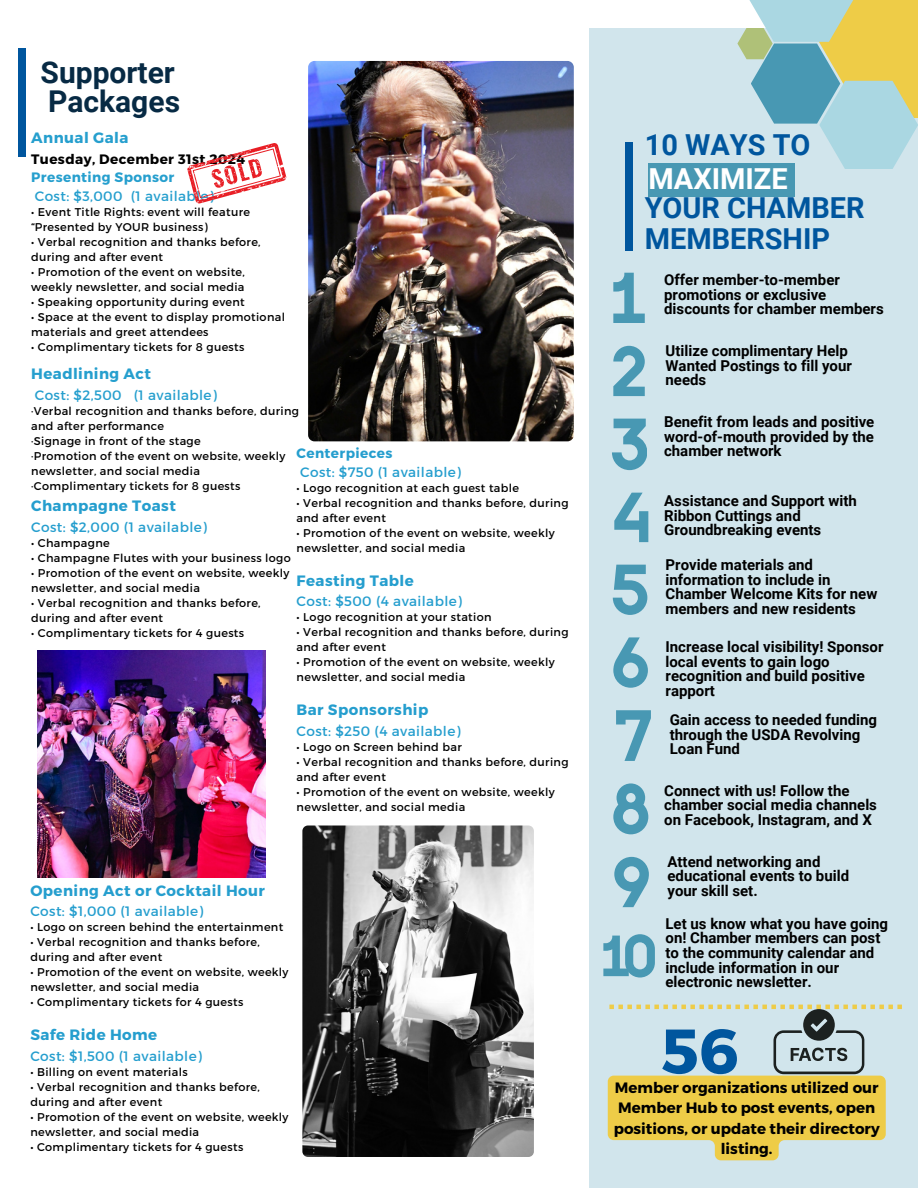
<style>
.page{position:relative;width:918px;height:1188px;background:#fff}
.page>*{position:absolute;margin:0;border:0;box-sizing:border-box;transform-origin:0 0}
.t1{font:700 63px "Montserrat";color:#00569e}
.t2{font:700 30px "Roboto";color:#072a44}
.t3{font:700 28.95px/31.5px "Roboto";color:#00569e}
.t4{font:700 28.95px "Roboto";color:#fff}
.t5{font:700 15px/14.7px "Roboto";color:#000}
.t6{font:700 15px/20.2px "Montserrat";color:#000;text-align:center}
.t7{font:700 15px "Montserrat";letter-spacing:.03em;color:#259ece}
.t8{font:700 15px "Montserrat";letter-spacing:.03em;color:#269fce}
.t9{font:13.65px "Montserrat";letter-spacing:.03em;color:#259ece}
.t10{font:13.65px "Montserrat";letter-spacing:.03em;color:#269fce}
.t11{font:700 13.65px "Montserrat";letter-spacing:.03em;color:#000}
.t12{font:700 13.65px "Montserrat";letter-spacing:.03em;color:#269fce}
.t13{font:700 13.65px "Montserrat";letter-spacing:.03em;color:#259ece}
.t14{font:11.25px/15px "Montserrat";letter-spacing:.03em;color:#000}
</style>
<div class="page">
<img style="left:308px;top:61px;width:266px;height:380px;border-radius:6px">
<div style="left:589px;top:28px;width:329px;height:1160px;background:#d1e5ec"></div>
<div style="left:625px;top:143px;width:8px;height:108px;background:#00569e"></div>
<div style="left:801px;top:0;width:117px;height:118px;background:#eecc47"></div>
<svg style="left:737px;top:28px;width:181px;height:141px"></svg>
<svg style="left:748px;top:0;width:107px;height:42px;fill:#aad7e2"></svg>
<svg style="left:613px;top:273px;width:32px;height:50px"></svg>
<svg style="left:613px;top:346px;width:32px;height:50px"></svg>
<svg style="left:612px;top:419px;width:35px;height:51px"></svg>
<svg style="left:614px;top:493px;width:34px;height:49px"></svg>
<svg style="left:613px;top:565px;width:34px;height:50px"></svg>
<svg style="left:613px;top:637px;width:35px;height:51px"></svg>
<svg style="left:616px;top:710px;width:35px;height:51px"></svg>
<svg style="left:613px;top:783px;width:35px;height:51px"></svg>
<svg style="left:614px;top:857px;width:35px;height:50px"></svg>
<svg style="left:603px;top:934px;width:51px;height:44px"></svg>
<div style="left:18px;top:49px;width:8px;height:108px;background:#00569e"></div>
<img style="left:302px;top:826px;width:232px;height:331px;border-radius:6px">
<img style="left:38px;top:650px;width:227px;height:228px">
<div style="left:649px;top:163px;width:146px;height:34px;background:#4898b3"></div>
<svg style="left:608px;top:1005px;width:294px;height:155px"></svg>
<svg style="left:187px;top:143px;width:100px;height:61px"></svg>
<p class="t2" style="left:41px;top:55px;width:136px">Supporter</p>
<p class="t2" style="left:48px;top:85px;width:134px">Packages</p>
<p class="t8" style="left:31px;top:128px;width:99px">Annual Gala</p>
<p class="t11" style="left:31px;top:150px;width:215px">Tuesday, December 31st 2024</p>
<p class="t12" style="left:31px;top:169px;width:145px">Presenting Sponsor</p>
<p class="t10" style="left:35px;top:187px;width:180px">Cost: $3,000 (1 available)</p>
<p class="t14" style="left:31px;top:204px;width:220px">• Event Title Rights: event will feature “Presented by YOUR business)</p>
<p class="t14" style="left:31px;top:234px;width:231px">• Verbal recognition and thanks before, during and after event</p>
<p class="t14" style="left:31px;top:264px;width:215px">• Promotion of the event on website, weekly newsletter, and social media</p>
<p class="t14" style="left:31px;top:294px;width:215px">• Speaking opportunity during event</p>
<p class="t14" style="left:31px;top:309px;width:255px">• Space at the event to display promotional materials and greet attendees</p>
<p class="t14" style="left:31px;top:339px;width:215px">• Complimentary tickets for 8 guests</p>
<p class="t8" style="left:31px;top:364px;width:121px">Headlining Act</p>
<p class="t10" style="left:35px;top:386px;width:183px">Cost: $2,500 (1 available)</p>
<p class="t14" style="left:31px;top:403px;width:269px">·Verbal recognition and thanks before, during and after performance</p>
<p class="t14" style="left:31px;top:433px;width:171px">·Signage in front of the stage</p>
<p class="t14" style="left:31px;top:448px;width:256px">·Promotion of the event on website, weekly newsletter, and social media</p>
<p class="t14" style="left:31px;top:478px;width:211px">·Complimentary tickets for 8 guests</p>
<p class="t7" style="left:31px;top:496px;width:146px">Champagne Toast</p>
<p class="t9" style="left:31px;top:518px;width:177px">Cost: $2,000 (1 available)</p>
<p class="t14" style="left:31px;top:535px;width:80px">• Champagne</p>
<p class="t14" style="left:31px;top:550px;width:261px">• Champagne Flutes with your business logo</p>
<p class="t14" style="left:31px;top:565px;width:260px">• Promotion of the event on website, weekly newsletter, and social media</p>
<p class="t14" style="left:31px;top:595px;width:231px">• Verbal recognition and thanks before, during and after event</p>
<p class="t14" style="left:31px;top:625px;width:214px">• Complimentary tickets for 4 guests</p>
<p class="t13" style="left:297px;top:444px;width:97px">Centerpieces</p>
<p class="t9" style="left:300px;top:463px;width:162px">Cost: $750 (1 available)</p>
<p class="t14" style="left:297px;top:480px;width:224px">• Logo recognition at each guest table</p>
<p class="t14" style="left:297px;top:495px;width:273px">• Verbal recognition and thanks before, during and after event</p>
<p class="t14" style="left:297px;top:525px;width:260px">• Promotion of the event on website, weekly newsletter, and social media</p>
<p class="t7" style="left:297px;top:570px;width:119px">Feasting Table</p>
<p class="t9" style="left:297px;top:592px;width:167px">Cost: $500 (4 available)</p>
<p class="t14" style="left:297px;top:609px;width:196px">• Logo recognition at your station</p>
<p class="t14" style="left:297px;top:624px;width:273px">• Verbal recognition and thanks before, during and after event</p>
<p class="t14" style="left:297px;top:654px;width:260px">• Promotion of the event on website, weekly newsletter, and social media</p>
<p class="t7" style="left:297px;top:700px;width:133px">Bar Sponsorship</p>
<p class="t9" style="left:297px;top:722px;width:165px">Cost: $250 (4 available)</p>
<p class="t14" style="left:297px;top:738px;width:167px">• Logo on Screen behind bar</p>
<p class="t14" style="left:297px;top:753px;width:273px">• Verbal recognition and thanks before, during and after event</p>
<p class="t14" style="left:297px;top:783px;width:260px">• Promotion of the event on website, weekly newsletter, and social media</p>
<p class="t7" style="left:30px;top:880px;width:236px">Opening Act or Cocktail Hour</p>
<p class="t9" style="left:30px;top:902px;width:174px">Cost: $1,000 (1 available)</p>
<p class="t14" style="left:30px;top:919px;width:254px">• Logo on screen behind the entertainment</p>
<p class="t14" style="left:30px;top:934px;width:231px">• Verbal recognition and thanks before, during and after event</p>
<p class="t14" style="left:30px;top:964px;width:260px">• Promotion of the event on website, weekly newsletter, and social media</p>
<p class="t14" style="left:30px;top:994px;width:214px">• Complimentary tickets for 4 guests</p>
<p class="t7" style="left:30px;top:1025px;width:128px">Safe Ride Home</p>
<p class="t9" style="left:30px;top:1047px;width:173px">Cost: $1,500 (1 available)</p>
<p class="t14" style="left:30px;top:1063px;width:159px">• Billing on event materials</p>
<p class="t14" style="left:30px;top:1078px;width:231px">• Verbal recognition and thanks before, during and after event</p>
<p class="t14" style="left:30px;top:1108px;width:260px">• Promotion of the event on website, weekly newsletter, and social media</p>
<p class="t14" style="left:30px;top:1138px;width:214px">• Complimentary tickets for 4 guests</p>
<p class="t3" style="left:645px;top:129px;width:167px">10 WAYS TO</p>
<p class="t4" style="left:649px;top:162px;width:141px">MAXIMIZE</p>
<p class="t3" style="left:645px;top:192px;width:221px">YOUR CHAMBER<br>MEMBERSHIP</p>
<p class="t5" style="left:664px;top:273px;width:221px">Offer member-to-member promotions or exclusive discounts for chamber members</p>
<p class="t5" style="left:666px;top:344px;width:188px">Utilize complimentary Help<br>Wanted Postings to fill your needs</p>
<p class="t5" style="left:664px;top:415px;width:212px;text-align:justify">Benefit from leads and positive word-of-mouth provided by the chamber network</p>
<p class="t5" style="left:664px;top:494px;width:194px">Assistance and Support with<br>Ribbon Cuttings and<br>Groundbreaking events</p>
<p class="t5" style="left:666px;top:558px;width:213px">Provide materials and information to include in<br>Chamber Welcome Kits for new members and new residents</p>
<p class="t5" style="left:666px;top:639px;width:219px">Increase local visibility! Sponsor local events to gain logo recognition and build positive rapport</p>
<p class="t5" style="left:670px;top:712px;width:209px">Gain access to needed funding through the USDA Revolving<br>Loan Fund</p>
<p class="t5" style="left:664px;top:783px;width:214px">Connect with us! Follow the chamber social media channels on Facebook, Instagram, and X</p>
<p class="t5" style="left:668px;top:854px;width:183px">Attend networking and educational events to build your skill set.</p>
<p class="t5" style="left:666px;top:916px;width:224px">Let us know what you have going on! Chamber members can post to the community calendar and include information in our electronic newsletter.</p>
<p class="t1" style="left:661px;top:1010px;width:79px">56</p>
<p class="t6" style="left:614px;top:1077px;width:267px">Member organizations utilized our<br>Member Hub to post events, open positions, or update their directory listing.</p>
</div>
